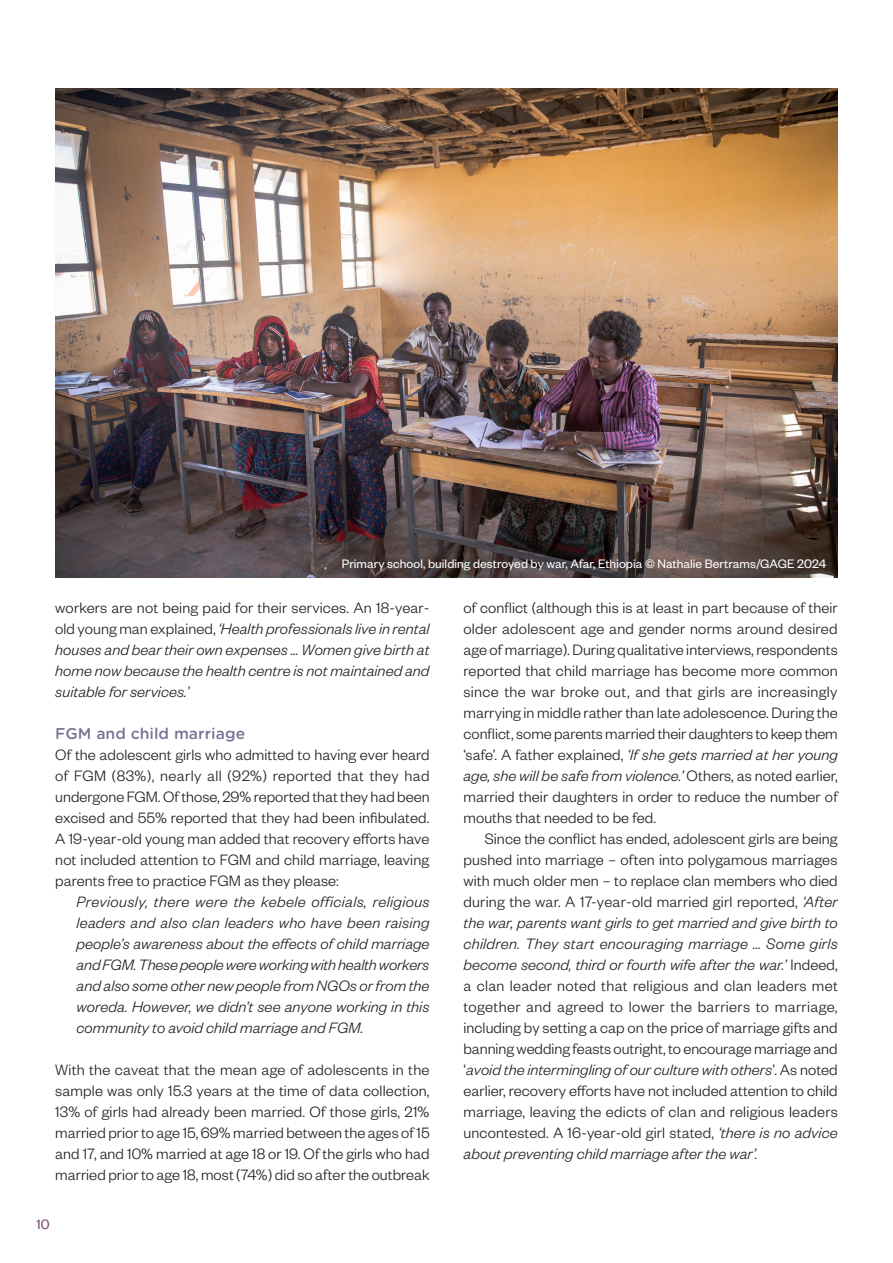
<style>
.page{position:relative;width:893px;height:1263px;background:#fff}
.page>*{position:absolute;margin:0;border:0;box-sizing:border-box;transform-origin:0 0}
.Body_text_1st_Para{font:300 16.5px/21px "Founders Grotesk";letter-spacing:.005em;color:#231f20;text-align:justify}
.Body_text{font:300 16.5px/21px "Founders Grotesk";letter-spacing:.01em;color:#231f20;text-align:justify}
.body__quote{font:italic 300 16.5px/21px "Founders Grotesk";letter-spacing:.005em;color:#231f20;text-align:justify}
.Body_text-2{font:italic 300 16.5px/21px "Founders Grotesk";letter-spacing:.005em;color:#231f20;text-align:justify}
.Heading_2{font:500 15px "Gotham Rnd S Sm";color:#796e94}
.t1{font:15px "Founders Grotesk";color:#814a74}
.Image_source{font:13.5px "Founders Grotesk";letter-spacing:.005em;color:#fff}
.s1{font-style:normal}
.s2{font-style:italic}
</style>
<div class="page">
<img style="left:55px;top:88px;width:783px;height:489px">
<p class="Image_source" style="left:342px;top:555px;width:486px">Primary school, building destroyed by war, Afar, Ethiopia © Nathalie Bertrams/GAGE 2024</p>
<p class="Body_text-2" style="left:55px;top:597px;width:376px"><span class="s1">workers are not being paid for their services. An 18-year&shy;old young man explained,</span> ‘Health professionals live in rental houses and bear their own expenses … Women give birth at home now because the health centre is not maintained and suitable for services.’</p>
<p class="Heading_2" style="left:55px;top:723px;width:191px">FGM and child marriage</p>
<p class="Body_text_1st_Para" style="left:55px;top:744px;width:376px">Of the adolescent girls who admitted to having ever heard of FGM (83%), nearly all (92%) reported that they had undergone FGM. Of those, 29% reported that they had been excised and 55% reported that they had been infibulated.<br>A 19-year-old young man added that recovery efforts have not included attention to FGM and child marriage, leaving parents free to practice FGM as they please:</p>
<p class="body__quote" style="left:77px;top:891px;width:355px">Previously, there were the kebele officials, religious leaders and also clan leaders who have been raising people’s awareness about the effects of child marriage and FGM. These people were working with health workers and also some other new people from NGOs or from the woreda. However, we didn’t see anyone working in this community to avoid child marriage and FGM.</p>
<p class="Body_text_1st_Para" style="left:55px;top:1059px;width:376px">With the caveat that the mean age of adolescents in the sample was only 15.3 years at the time of data collection, 13% of girls had already been married. Of those girls, 21% married prior to age 15, 69% married between the ages of 15 and 17, and 10% married at age 18 or 19. Of the girls who had married prior to age 18, most (74%) did so after the outbreak</p>
<p class="t1" style="left:37px;top:1215px;width:15px">10</p>
<p class="Body_text_1st_Para" style="left:463px;top:597px;width:376px">of conflict (although this is at least in part because of their older adolescent age and gender norms around desired age of marriage). During qualitative interviews, respondents reported that child marriage has become more common since the war broke out, and that girls are increasingly marrying in middle rather than late adolescence. During the conflict, some parents married their daughters to keep them ‘safe’. A father explained, <span class="s2">‘If she gets married at her young age, she will be safe from violence.’</span> Others, as noted earlier, married their daughters in order to reduce the number of mouths that needed to be fed.</p>
<p class="Body_text" style="left:463px;top:828px;width:376px;text-indent:21px">Since the conflict has ended, adolescent girls are being pushed into marriage – often into polygamous marriages with much older men – to replace clan members who died during the war. A 17-year-old married girl reported, <span class="s2">‘After the war, parents want girls to get married and give birth to children. They start encouraging marriage … Some girls become second, third or fourth wife after the war.’</span> Indeed, a clan leader noted that religious and clan leaders met together and agreed to lower the barriers to marriage, including by setting a cap on the price of marriage gifts and banning wedding feasts outright, to encourage marriage and ‘<span class="s2">avoid the intermingling of our culture with others</span>’. As noted earlier, recovery efforts have not included attention to child marriage, leaving the edicts of clan and religious leaders uncontested. A 16-year-old girl stated, <span class="s2">‘there is no advice about preventing child marriage after the war’.</span></p>
</div>
